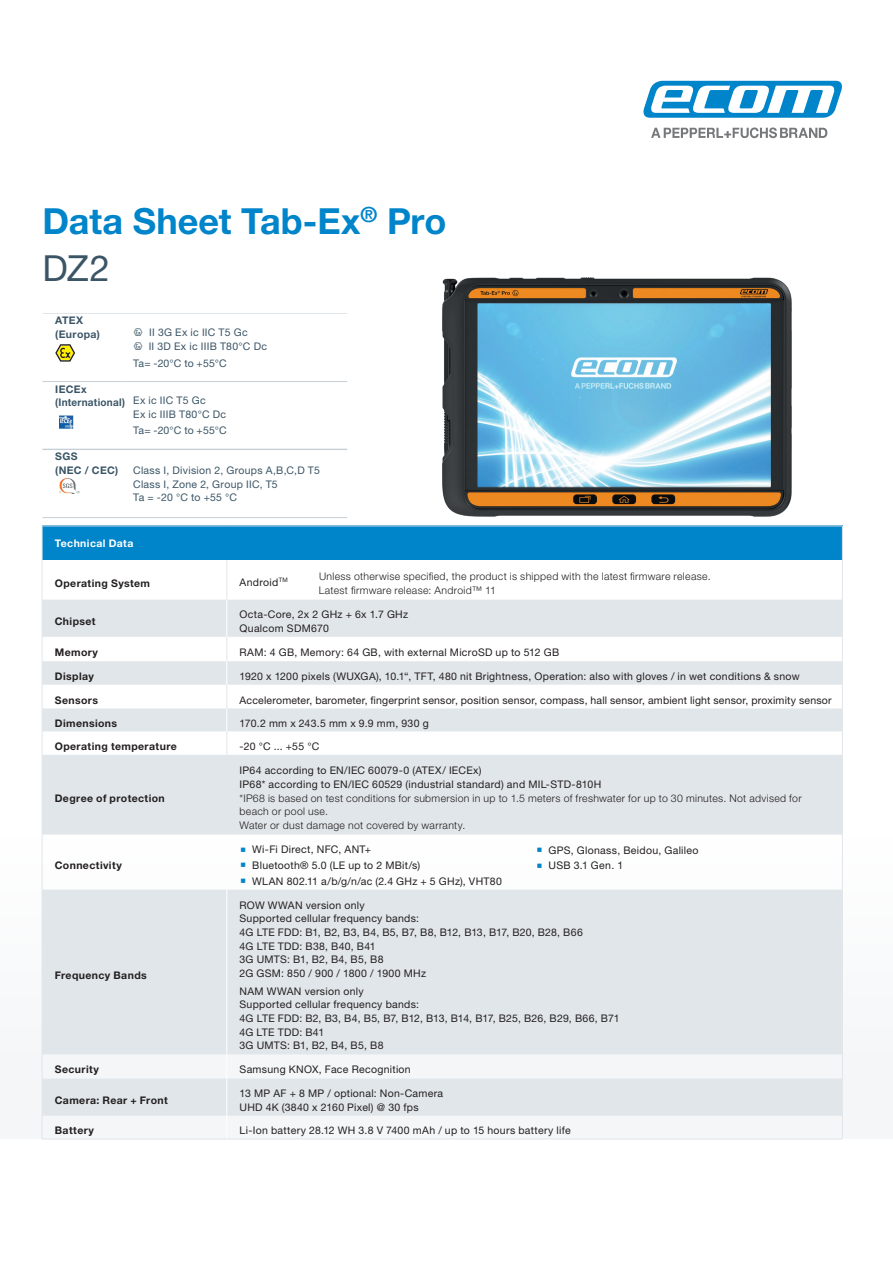
<style>
.page{position:relative;width:893px;height:1263px;background:#fff}
.page>*{position:absolute;margin:0;border:0;box-sizing:border-box;transform-origin:0 0}
.t1{font:700 36px/46.8px "Helvetica Neue LTW1 G";color:#0084ca}
.t2{font:10.5px/13.6px "Helvetica Neue LTW1 G";letter-spacing:.025em;color:#231f20}
.t3{font:300 10.5px/13.6px "Helvetica Neue LTW1 G";letter-spacing:.03em;color:#231f20}
.t4{font:10.5px/13.6px "Helvetica Neue LTW1 G";letter-spacing:.025em;color:#3b5566}
.t5{font:700 10.5px "Helvetica Neue LTW1 G";letter-spacing:.04em;color:#231f20}
.t6{font:700 10.5px/13.6px "Helvetica Neue LTW1 G";letter-spacing:.03em;color:#3b5566}
.t7{font:700 10.5px "Helvetica Neue LTW1 G";letter-spacing:.04em;color:#fff}
.s1{font-weight:400;color:#3b5566}
.s2{font-family:"Ecom DIN Offc"}
</style>
<div class="page">
<div style="left:0;top:836px;width:893px;height:303px;background:#f4f6f7"></div>
<svg style="left:643px;top:81px;width:199px;height:37px"></svg>
<svg style="left:651px;top:127px;width:176px;height:11px"></svg>
<img style="left:442px;top:277px;width:350px;height:240px">
<div style="left:42px;top:526px;width:800px;height:34px;background:#0084ca"></div>
<svg style="left:43px;top:600px;width:799px;height:516px;fill:#e1e6ea"></svg>
<hr style="left:226px;top:560px;width:1px;height:40px;background:#e1e6ea">
<hr style="left:226px;top:755px;width:1px;height:79px;background:#e1e6ea">
<hr style="left:226px;top:600px;width:1px;height:37px;background:#fff">
<svg style="left:226px;top:637px;width:1px;height:118px"></svg>
<hr style="left:226px;top:834px;width:1px;height:56px;background:#fff">
<hr style="left:226px;top:890px;width:1px;height:164px;background:#fff">
<svg style="left:226px;top:1054px;width:1px;height:25px"></svg>
<hr style="left:42px;top:526px;width:185px;height:1px;background:#e1e6ea">
<hr style="left:42px;top:526px;width:1px;height:34px;background:#e1e6ea">
<hr style="left:227px;top:526px;width:616px;height:1px;background:#e1e6ea">
<hr style="left:842px;top:526px;width:1px;height:34px;background:#e1e6ea">
<hr style="left:42px;top:560px;width:1px;height:40px;background:#e1e6ea">
<hr style="left:842px;top:560px;width:1px;height:40px;background:#e1e6ea">
<hr style="left:42px;top:600px;width:1px;height:37px;background:#e1e6ea">
<hr style="left:842px;top:600px;width:1px;height:37px;background:#e1e6ea">
<svg style="left:42px;top:637px;width:1px;height:118px"></svg>
<svg style="left:842px;top:637px;width:1px;height:118px"></svg>
<hr style="left:42px;top:755px;width:1px;height:79px;background:#e1e6ea">
<hr style="left:842px;top:755px;width:1px;height:79px;background:#e1e6ea">
<hr style="left:42px;top:834px;width:1px;height:56px;background:#e1e6ea">
<hr style="left:842px;top:834px;width:1px;height:56px;background:#e1e6ea">
<hr style="left:42px;top:890px;width:1px;height:164px;background:#e1e6ea">
<hr style="left:842px;top:890px;width:1px;height:164px;background:#e1e6ea">
<svg style="left:42px;top:1054px;width:1px;height:25px"></svg>
<svg style="left:842px;top:1054px;width:1px;height:25px"></svg>
<hr style="left:42px;top:1079px;width:1px;height:37px;background:#e1e6ea">
<hr style="left:842px;top:1079px;width:1px;height:37px;background:#e1e6ea">
<svg style="left:42px;top:1116px;width:1px;height:23px"></svg>
<svg style="left:842px;top:1116px;width:1px;height:23px"></svg>
<hr style="left:42px;top:1139px;width:185px;height:1px;background:#e1e6ea">
<hr style="left:227px;top:1139px;width:616px;height:1px;background:#e1e6ea">
<hr style="left:226px;top:1079px;width:1px;height:37px;background:#fff">
<hr style="left:43px;top:381px;width:84px;height:1px;background:#c6cfd6">
<hr style="left:127px;top:381px;width:220px;height:1px;background:#c6cfd6">
<hr style="left:43px;top:517px;width:84px;height:1px;background:#c6cfd6">
<hr style="left:127px;top:517px;width:220px;height:1px;background:#c6cfd6">
<hr style="left:43px;top:313px;width:84px;height:1px;background:#e1e6ea">
<hr style="left:127px;top:313px;width:220px;height:1px;background:#e1e6ea">
<svg style="left:55px;top:344px;width:20px;height:18px"></svg>
<img style="left:59px;top:415px;width:14px;height:14px">
<hr style="left:43px;top:449px;width:84px;height:1px;background:#c6cfd6">
<hr style="left:127px;top:449px;width:220px;height:1px;background:#c6cfd6">
<img style="left:60px;top:478px;width:19px;height:16px">
<svg style="left:241px;top:847px;width:4px;height:4px"></svg>
<svg style="left:241px;top:863px;width:4px;height:4px"></svg>
<svg style="left:241px;top:879px;width:4px;height:4px"></svg>
<svg style="left:537px;top:848px;width:5px;height:4px"></svg>
<svg style="left:537px;top:863px;width:5px;height:5px"></svg>
<h1 class="t1" style="left:43px;top:198px;width:405px">Data Sheet Tab-Ex<sup>®</sup> Pro<br><span class="s1">DZ2</span></h1>
<p class="t6" style="left:55px;top:313px;width:46px">ATEX (Europa)</p>
<p class="t4" style="left:133px;top:326px;width:135px"><span class="s2">†</span> II 3G Ex ic IIC T5 Gc<br><span class="s2">†</span> II 3D Ex ic IIIB T80°C Dc</p>
<p class="t4" style="left:133px;top:356px;width:95px">Ta= -20°C to +55°C</p>
<p class="t6" style="left:55px;top:382px;width:152px">IECEx<br>(International) <sup>Ex</sup> <sup>ic</sup> <sup>IIC</sup> <sup>T5</sup> <sup>Gc</sup></p>
<p class="t4" style="left:133px;top:406px;width:95px;line-height:16.5px">Ex ic IIIB T80°C Dc<br>Ta= -20°C to +55°C</p>
<p class="t6" style="left:55px;top:450px;width:65px">SGS<br>(NEC / CEC)</p>
<p class="t4" style="left:133px;top:463px;width:188px">Class I, Division 2, Groups A,B,C,D T5<br>Class I, Zone 2, Group IIC, T5<br>Ta = -20 °C to +55 °C</p>
<p class="t7" style="left:55px;top:536px;width:80px">Technical Data</p>
<p class="t5" style="left:55px;top:576px;width:97px">Operating System</p>
<p class="t2" style="left:240px;top:575px;width:50px">Android<sup>TM</sup></p>
<p class="t3" style="left:319px;top:569px;width:393px">Unless otherwise specified, the product is shipped with the latest firmware release.<br>Latest firmware release: Android™ 11</p>
<p class="t5" style="left:55px;top:615px;width:42px">Chipset</p>
<p class="t2" style="left:240px;top:608px;width:170px">Octa-Core, 2x 2 GHz + 6x 1.7 GHz<br>Qualcom SDM670</p>
<p class="t5" style="left:55px;top:646px;width:45px">Memory</p>
<p class="t2" style="left:240px;top:645px;width:321px">RAM: 4 GB, Memory: 64 GB, with external MicroSD up to 512 GB</p>
<p class="t5" style="left:55px;top:670px;width:41px">Display</p>
<p class="t2" style="left:240px;top:669px;width:562px">1920 x 1200 pixels (WUXGA), 10.1“, TFT, 480 nit Brightness, Operation: also with gloves / in wet conditions &amp; snow</p>
<p class="t5" style="left:55px;top:693px;width:45px">Sensors</p>
<p class="t2" style="left:240px;top:693px;width:594px">Accelerometer, barometer, fingerprint sensor, position sensor, compass, hall sensor, ambient light sensor, proximity sensor</p>
<p class="t5" style="left:55px;top:717px;width:64px">Dimensions</p>
<p class="t2" style="left:240px;top:716px;width:191px">170.2 mm x 243.5 mm x 9.9 mm, 930 g</p>
<p class="t5" style="left:55px;top:740px;width:124px">Operating temperature</p>
<p class="t2" style="left:240px;top:739px;width:81px">-20 °C ... +55 °C</p>
<p class="t5" style="left:55px;top:791px;width:112px">Degree of protection</p>
<p class="t5" style="left:55px;top:859px;width:69px">Connectivity</p>
<p class="t5" style="left:55px;top:969px;width:94px">Frequency Bands</p>
<p class="t2" style="left:240px;top:764px;width:363px">IP64 according to EN/IEC 60079-0 (ATEX/ IECEx)<br>IP68* according to EN/IEC 60529 (industrial standard) and MIL-STD-810H</p>
<p class="t3" style="left:240px;top:791px;width:564px">*IP68 is based on test conditions for submersion in up to 1.5 meters of freshwater for up to 30 minutes. Not advised for beach or pool use.<br>Water or dust damage not covered by warranty.</p>
<p class="t2" style="left:252px;top:842px;width:251px;line-height:15.8px">Wi-Fi Direct, NFC, ANT+<br>Bluetooth® 5.0 (LE up to 2 MBit/s)<br>WLAN 802.11 a/b/g/n/ac (2.4 GHz + 5 GHz), VHT80</p>
<p class="t2" style="left:549px;top:842px;width:151px;line-height:15.8px">GPS, Glonass, Beidou, Galileo<br>USB 3.1 Gen. 1</p>
<p class="t2" style="left:240px;top:898px;width:345px">ROW WWAN version only<br>Supported cellular frequency bands:<br>4G LTE FDD: B1, B2, B3, B4, B5, B7, B8, B12, B13, B17, B20, B28, B66<br>4G LTE TDD: B38, B40, B41<br>3G UMTS: B1, B2, B4, B5, B8<br>2G GSM: 850 / 900 / 1800 / 1900 MHz</p>
<p class="t2" style="left:240px;top:984px;width:382px">NAM WWAN version only<br>Supported cellular frequency bands:<br>4G LTE FDD: B2, B3, B4, B5, B7, B12, B13, B14, B17, B25, B26, B29, B66, B71<br>4G LTE TDD: B41<br>3G UMTS: B1, B2, B4, B5, B8</p>
<p class="t5" style="left:55px;top:1063px;width:46px">Security</p>
<p class="t2" style="left:240px;top:1063px;width:173px">Samsung KNOX, Face Recognition</p>
<p class="t5" style="left:55px;top:1094px;width:115px">Camera: Rear + Front</p>
<p class="t2" style="left:240px;top:1087px;width:205px">13 MP AF + 8 MP / optional: Non-Camera<br>UHD 4K (3840 x 2160 Pixel) @ 30 fps</p>
<p class="t5" style="left:55px;top:1124px;width:41px">Battery</p>
<p class="t2" style="left:240px;top:1124px;width:333px">Li-Ion battery 28.12 WH 3.8 V 7400 mAh / up to 15 hours battery life</p>
</div>
